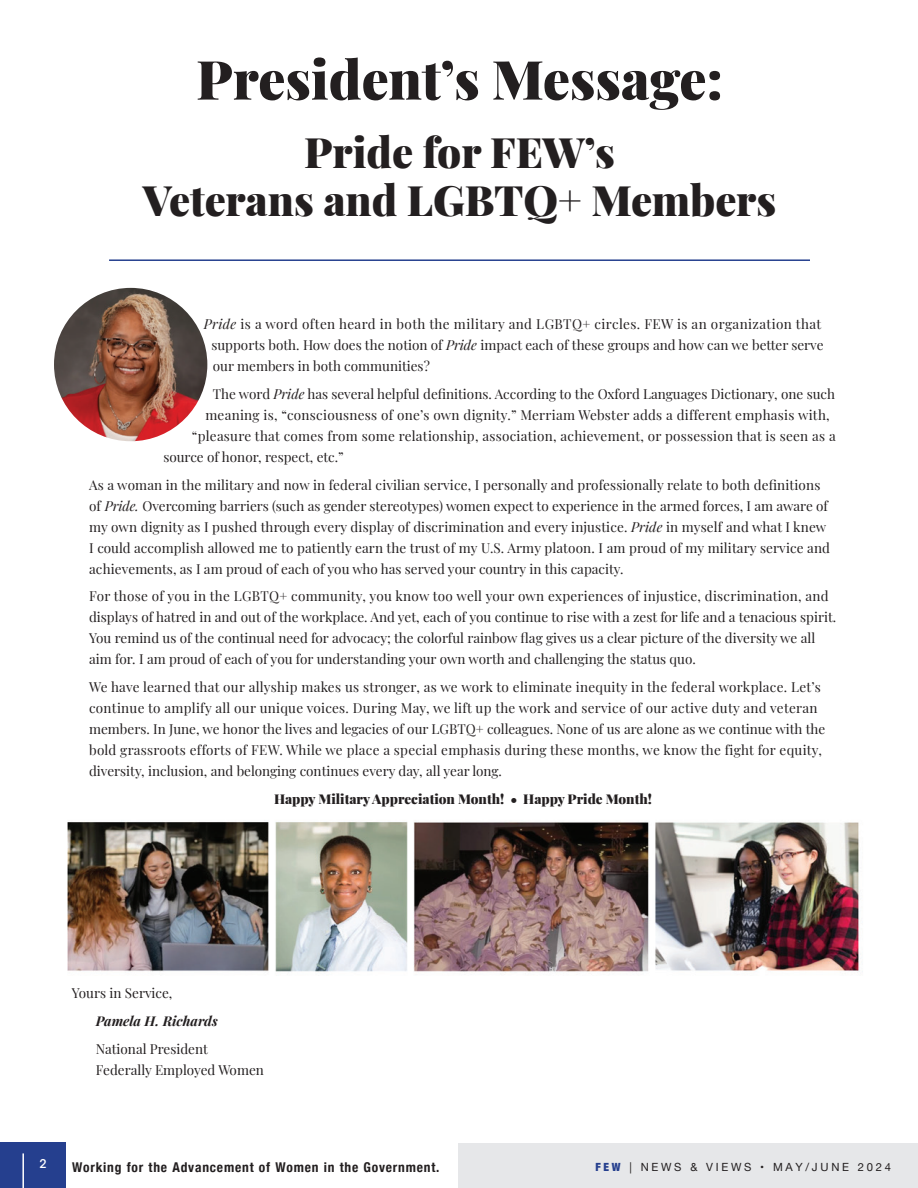
<style>
.page{position:relative;width:918px;height:1188px;background:#fff}
.page>*{position:absolute;margin:0;border:0;box-sizing:border-box;transform-origin:0 0}
.t1{font:900 54px "Playfair Display";color:#231f20}
.t2{font:900 42px/48px "Playfair Display";color:#231f20;text-align:center}
.t3{font:13.5px/21px "Playfair Display";color:#231f20}
.t4{font:13.5px/21px "Playfair Display";letter-spacing:.02em;color:#231f20}
.t5{font:900 13.5px "Playfair Display";color:#231f20}
.t6{font:700 condensed 13.5px "Helvetica Neue";letter-spacing:.06em;color:#231f20}
.t7{font:italic 700 13.5px "Playfair Display";color:#231f20}
.t8{font:500 12px "ITC Avant Garde Std";color:#fff}
.t9{font:11.25px "Helvetica Neue";letter-spacing:.24em;color:#231f20}
.s1{font-style:italic}
.s2{font-weight:900;font-stretch:condensed;color:#253f8e}
</style>
<div class="page">
<div style="left:458px;top:1143px;width:460px;height:45px;background:#e6e7e9"></div>
<div style="left:0;top:1143px;width:66px;height:45px;background:#253f8e"></div>
<hr style="left:22px;top:1153px;width:2px;height:35px;background:#fff">
<img style="left:67px;top:822px;width:796px;height:151px">
<img style="left:54px;top:288px;width:153px;height:153px;border-radius:77px">
<hr style="left:109px;top:259px;width:701px;height:2px;background:#253f8e">
<h1 class="t1" style="left:196px;top:37px;width:528px">President’s Message:</h1>
<h2 class="t2" style="left:143px;top:125px;width:635px">Pride for FEW’s<br>Veterans and LGBTQ+ Members</h2>
<p class="t3" style="left:211px;top:312px;width:614px;text-indent:-8px"><span class="s1">Pride</span> is a word often heard in both the military and LGBTQ+ circles. FEW is an organization that supports both. How does the notion of <span class="s1">Pride</span> impact each of these groups and how can we better serve our members in both communities?</p>
<p class="t3" style="left:213px;top:382px;width:624px">The word <span class="s1">Pride</span> has several helpful definitions. According to the Oxford Languages Dictionary, one such</p>
<p class="t4" style="left:205px;top:403px;width:626px">meaning is, “consciousness of one’s own dignity.” Merriam Webster adds a different emphasis with,</p>
<p class="t4" style="left:192px;top:424px;width:646px">“pleasure that comes from some relationship, association, achievement, or possession that is seen as a</p>
<p class="t3" style="left:163px;top:445px;width:182px">source of honor, respect, etc.”</p>
<p class="t3" style="left:89px;top:473px;width:743px">As a woman in the military and now in federal civilian service, I personally and professionally relate to both definitions of <span class="s1">Pride.</span> Overcoming barriers (such as gender stereotypes) women expect to experience in the armed forces, I am aware of my own dignity as I pushed through every display of discrimination and every injustice. <span class="s1">Pride</span> in myself and what I knew I could accomplish allowed me to patiently earn the trust of my U.S. Army platoon. I am proud of my military service and achievements, as I am proud of each of you who has served your country in this capacity.</p>
<p class="t3" style="left:89px;top:585px;width:749px">For those of you in the LGBTQ+ community, you know too well your own experiences of injustice, discrimination, and displays of hatred in and out of the workplace. And yet, each of you continue to rise with a zest for life and a tenacious spirit.<br>You remind us of the continual need for advocacy; the colorful rainbow flag gives us a clear picture of the diversity we all aim for. I am proud of each of you for understanding your own worth and challenging the status quo.</p>
<p class="t4" style="left:89px;top:675px;width:738px">We have learned that our allyship makes us stronger, as we work to eliminate inequity in the federal workplace. Let’s continue to amplify all our unique voices. During May, we lift up the work and service of our active duty and veteran members. In June, we honor the lives and legacies of our LGBTQ+ colleagues. None of us are alone as we continue with the bold grassroots efforts of FEW. While we place a special emphasis during these months, we know the fight for equity, diversity, inclusion, and belonging continues every day, all year long.</p>
<p class="t5" style="left:274px;top:788px;width:379px">Happy Military Appreciation Month! • Happy Pride Month!</p>
<p class="t3" style="left:72px;top:982px;width:102px">Yours in Service,</p>
<p class="t7" style="left:96px;top:1010px;width:123px">Pamela H. Richards</p>
<p class="t3" style="left:96px;top:1037px;width:170px">National President<br>Federally Employed Women</p>
<p class="t8" style="left:39px;top:1156px;width:9px">2</p>
<p class="t6" style="left:72px;top:1156px;width:369px">Working for the Advancement of Women in the Government.</p>
<p class="t9" style="left:595px;top:1159px;width:297px"><span class="s2">FEW</span> | NEWS &amp; VIEWS • MAY/JUNE 2024</p>
</div>
